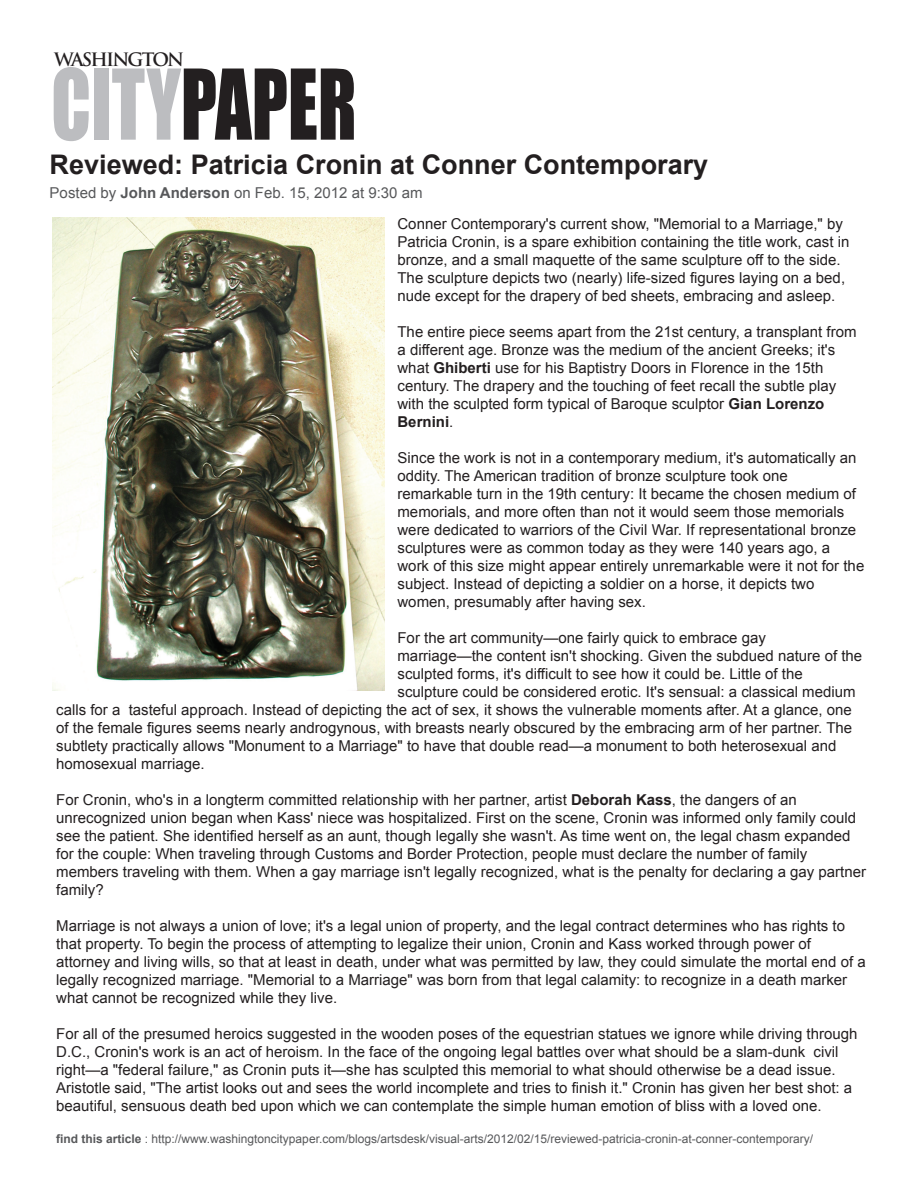
<style>
.page{position:relative;width:918px;height:1188px;background:#fff}
.page>*{position:absolute;margin:0;border:0;box-sizing:border-box;transform-origin:0 0}
.t1{font:90px "Impact";color:#231f20;scale:.8 1}
.t2{font:700 27px "Arial";color:#231f20}
.t3{font:700 18px "Trajan Pro";letter-spacing:-.11em;color:#231f20}
.t4{font:15px/18px "Arial";color:#231f20}
.t5{font:12px "Arial";color:#57585a}
.s1{color:#bcbdc0}
.s2{color:#57585a}
.s3{font-weight:700;color:#57585a}
.s4{font-weight:700}
</style>
<div class="page">
<img style="left:53px;top:218px;width:332px;height:473px">
<p class="t3" style="left:54px;top:48px;width:132px">WASHINGTON</p>
<h1 class="t1" style="left:51px;top:49px;width:383px"><span class="s1">CITY</span>PAPER</h1>
<h2 class="t2" style="left:50px;top:150px;width:660px">Reviewed: Patricia Cronin at Conner Contemporary</h2>
<p class="t4" style="left:398px;top:178px;width:447px;line-height:30.6px;text-indent:-348px"><span class="s2">Posted by</span> <span class="s3">John Anderson</span> <span class="s2">on Feb. 15, 2012 at 9:30 am<br></span>Conner Contemporary's current show, "Memorial to a Marriage," by</p>
<p class="t4" style="left:398px;top:233px;width:453px">Patricia Cronin, is a spare exhibition containing the title work, cast in bronze, and a small maquette of the same sculpture off to the side.<br>The sculpture depicts two (nearly) life-sized figures laying on a bed, nude except for the drapery of bed sheets, embracing and asleep.</p>
<p class="t4" style="left:398px;top:323px;width:461px">The entire piece seems apart from the 21st century, a transplant from a different age. Bronze was the medium of the ancient Greeks; it's what <span class="s4">Ghiberti</span> use for his Baptistry Doors in Florence in the 15th century. The drapery and the touching of feet recall the subtle play with the sculpted form typical of Baroque sculptor <span class="s4">Gian Lorenzo Bernini</span>.</p>
<p class="t4" style="left:398px;top:449px;width:468px">Since the work is not in a contemporary medium, it's automatically an oddity. The American tradition of bronze sculpture took one remarkable turn in the 19th century: It became the chosen medium of memorials, and more often than not it would seem those memorials were dedicated to warriors of the Civil War. If representational bronze sculptures were as common today as they were 140 years ago, a work of this size might appear entirely unremarkable were it not for the subject. Instead of depicting a soldier on a horse, it depicts two women, presumably after having sex.</p>
<p class="t4" style="left:398px;top:629px;width:370px">For the art community—one fairly quick to embrace gay</p>
<p class="t4" style="left:398px;top:647px;width:466px">marriage—the content isn't shocking. Given the subdued nature of the</p>
<p class="t4" style="left:398px;top:665px;width:407px">sculpted forms, it's difficult to see how it could be. Little of the</p>
<p class="t4" style="left:398px;top:683px;width:460px">sculpture could be considered erotic. It's sensual: a classical medium</p>
<p class="t4" style="left:56px;top:700px;width:797px">calls for a tasteful approach. Instead of depicting the act of sex, it shows the vulnerable moments after. At a glance, one</p>
<p class="t4" style="left:56px;top:718px;width:797px">of the female figures seems nearly androgynous, with breasts nearly obscured by the embracing arm of her partner. The</p>
<p class="t4" style="left:56px;top:736px;width:782px">subtlety practically allows "Monument to a Marriage" to have that double read—a monument to both heterosexual and</p>
<p class="t4" style="left:56px;top:754px;width:150px">homosexual marriage.</p>
<p class="t4" style="left:56px;top:790px;width:811px">For Cronin, who's in a longterm committed relationship with her partner, artist <span class="s4">Deborah Kass</span>, the dangers of an unrecognized union began when Kass' niece was hospitalized. First on the scene, Cronin was informed only family could see the patient. She identified herself as an aunt, though legally she wasn't. As time went on, the legal chasm expanded for the couple: When traveling through Customs and Border Protection, people must declare the number of family members traveling with them. When a gay marriage isn't legally recognized, what is the penalty for declaring a gay partner family?</p>
<p class="t4" style="left:56px;top:916px;width:811px">Marriage is not always a union of love; it's a legal union of property, and the legal contract determines who has rights to that property. To begin the process of attempting to legalize their union, Cronin and Kass worked through power of attorney and living wills, so that at least in death, under what was permitted by law, they could simulate the mortal end of a legally recognized marriage. "Memorial to a Marriage" was born from that legal calamity: to recognize in a death marker what cannot be recognized while they live.</p>
<p class="t4" style="left:56px;top:1024px;width:803px">For all of the presumed heroics suggested in the wooden poses of the equestrian statues we ignore while driving through D.C., Cronin's work is an act of heroism. In the face of the ongoing legal battles over what should be a slam-dunk civil right—a "federal failure," as Cronin puts it—she has sculpted this memorial to what should otherwise be a dead issue.<br>Aristotle said, "The artist looks out and sees the world incomplete and tries to finish it." Cronin has given her best shot: a beautiful, sensuous death bed upon which we can contemplate the simple human emotion of bliss with a loved one.</p>
<p class="t5" style="left:56px;top:1132px;width:758px"><span class="s4">find this article</span> : http://www.washingtoncitypaper.com/blogs/artsdesk/visual-arts/2012/02/15/reviewed-patricia-cronin-at-conner-contemporary/</p>
</div>
